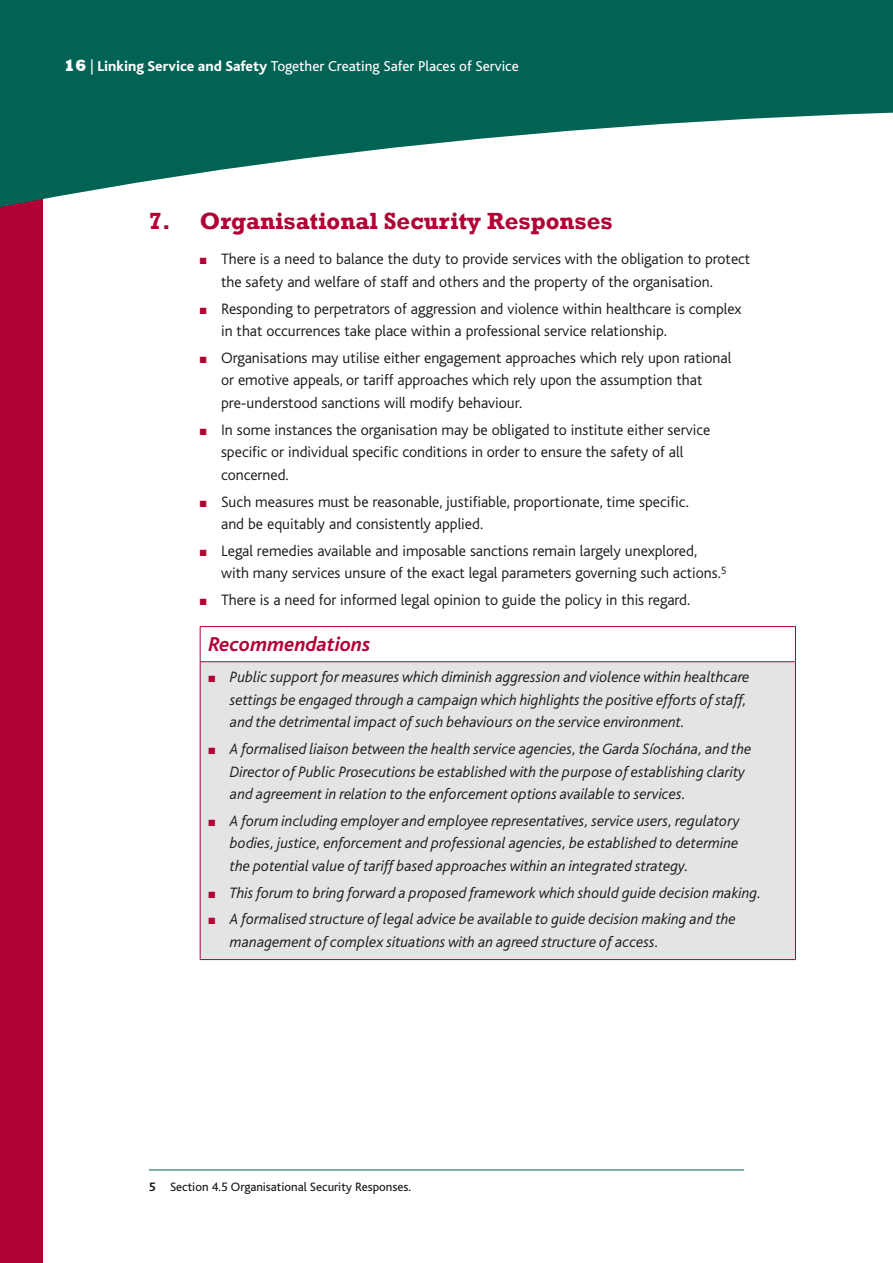
<style>
.page{position:relative;width:893px;height:1263px;background:#fff}
.page>*{position:absolute;margin:0;border:0;box-sizing:border-box;transform-origin:0 0}
.t1{font:700 24px "Rockwell";color:#b00034}
.t2{font:italic 700 21px "Bliss";color:#b00034}
.t3{font:300 15.75px/22.5px "Bliss";color:#1a171a}
.t4{font:italic 300 15.75px/22.5px "Bliss";color:#1a171a}
.t5{font:15px "Bliss";color:#fff}
.t6{font:12.75px "Bliss";color:#1a171a}
.s1{font-family:"Rockwell";font-weight:800;font-size:16.5px}
.s2{font-weight:800}
.s3{color:#b00034}
</style>
<div class="page">
<div style="left:0;top:0;width:43px;height:1263px;background:#b00034"></div>
<svg style="left:0;top:0;width:892px;height:207px;fill:#006354"></svg>
<svg style="left:892px;top:0;width:1px;height:113px"></svg>
<div style="left:200px;top:662px;width:595px;height:297px;background:#e4e4e5"></div>
<hr style="left:200px;top:626px;width:596px;height:1px;background:#b00034">
<hr style="left:200px;top:627px;width:1px;height:34px;background:#b00034">
<hr style="left:795px;top:627px;width:1px;height:34px;background:#b00034">
<hr style="left:200px;top:661px;width:596px;height:1px;background:#b00034">
<hr style="left:200px;top:662px;width:1px;height:297px;background:#b00034">
<hr style="left:795px;top:662px;width:1px;height:297px;background:#b00034">
<hr style="left:200px;top:959px;width:596px;height:1px;background:#b00034">
<hr style="left:149px;top:1169px;width:595px;height:1px;background:#006354">
<p class="t5" style="left:64px;top:58px;width:457px"><span class="s1">16</span> | <span class="s2">Linking Service and Safety</span> Together Creating Safer Places of Service</p>
<h1 class="t1" style="left:149px;top:207px;width:465px">7. Organisational Security Responses</h1>
<p class="t3" style="left:221px;top:248px;width:531px;text-indent:-21px"><span class="s3">■</span> There is a need to balance the duty to provide services with the obligation to protect the safety and welfare of staff and others and the property of the organisation.</p>
<p class="t3" style="left:221px;top:298px;width:522px;text-indent:-21px"><span class="s3">■</span> Responding to perpetrators of aggression and violence within healthcare is complex in that occurrences take place within a professional service relationship.</p>
<p class="t3" style="left:221px;top:347px;width:512px;text-indent:-21px"><span class="s3">■</span> Organisations may utilise either engagement approaches which rely upon rational or emotive appeals, or tariff approaches which rely upon the assumption that pre-understood sanctions will modify behaviour.</p>
<p class="t3" style="left:221px;top:419px;width:491px;text-indent:-21px"><span class="s3">■</span> In some instances the organisation may be obligated to institute either service specific or individual specific conditions in order to ensure the safety of all concerned.</p>
<p class="t3" style="left:221px;top:490px;width:469px;text-indent:-21px"><span class="s3">■</span> Such measures must be reasonable, justifiable, proportionate, time specific. and be equitably and consistently applied.</p>
<p class="t3" style="left:221px;top:540px;width:501px;text-indent:-21px"><span class="s3">■</span> Legal remedies available and imposable sanctions remain largely unexplored, with many services unsure of the exact legal parameters governing such actions.</p>
<p class="t3" style="left:200px;top:589px;width:492px"><span class="s3">■</span> There is a need for informed legal opinion to guide the policy in this regard.</p>
<h2 class="t2" style="left:209px;top:633px;width:163px">Recommendations</h2>
<p class="t4" style="left:230px;top:666px;width:521px;text-indent:-21px"><span class="s3">■</span> Public support for measures which diminish aggression and violence within healthcare settings be engaged through a campaign which highlights the positive efforts of staff, and the detrimental impact of such behaviours on the service environment.</p>
<p class="t4" style="left:230px;top:738px;width:523px;text-indent:-21px"><span class="s3">■</span> A formalised liaison between the health service agencies, the Garda Síochána, and the<br>Director of Public Prosecutions be established with the purpose of establishing clarity and agreement in relation to the enforcement options available to services.</p>
<p class="t4" style="left:230px;top:810px;width:511px;text-align:justify;text-indent:-21px"><span class="s3">■</span> A forum including employer and employee representatives, service users, regulatory bodies, justice, enforcement and professional agencies, be established to determine the potential value of tariff based approaches within an integrated strategy.</p>
<p class="t4" style="left:209px;top:881px;width:554px"><span class="s3">■</span> This forum to bring forward a proposed framework which should guide decision making.</p>
<p class="t4" style="left:230px;top:908px;width:507px;text-indent:-21px"><span class="s3">■</span> A formalised structure of legal advice be available to guide decision making and the management of complex situations with an agreed structure of access.</p>
<p class="t6" style="left:170px;top:1180px;width:242px">Section 4.5 Organisational Security Responses.</p>
</div>
